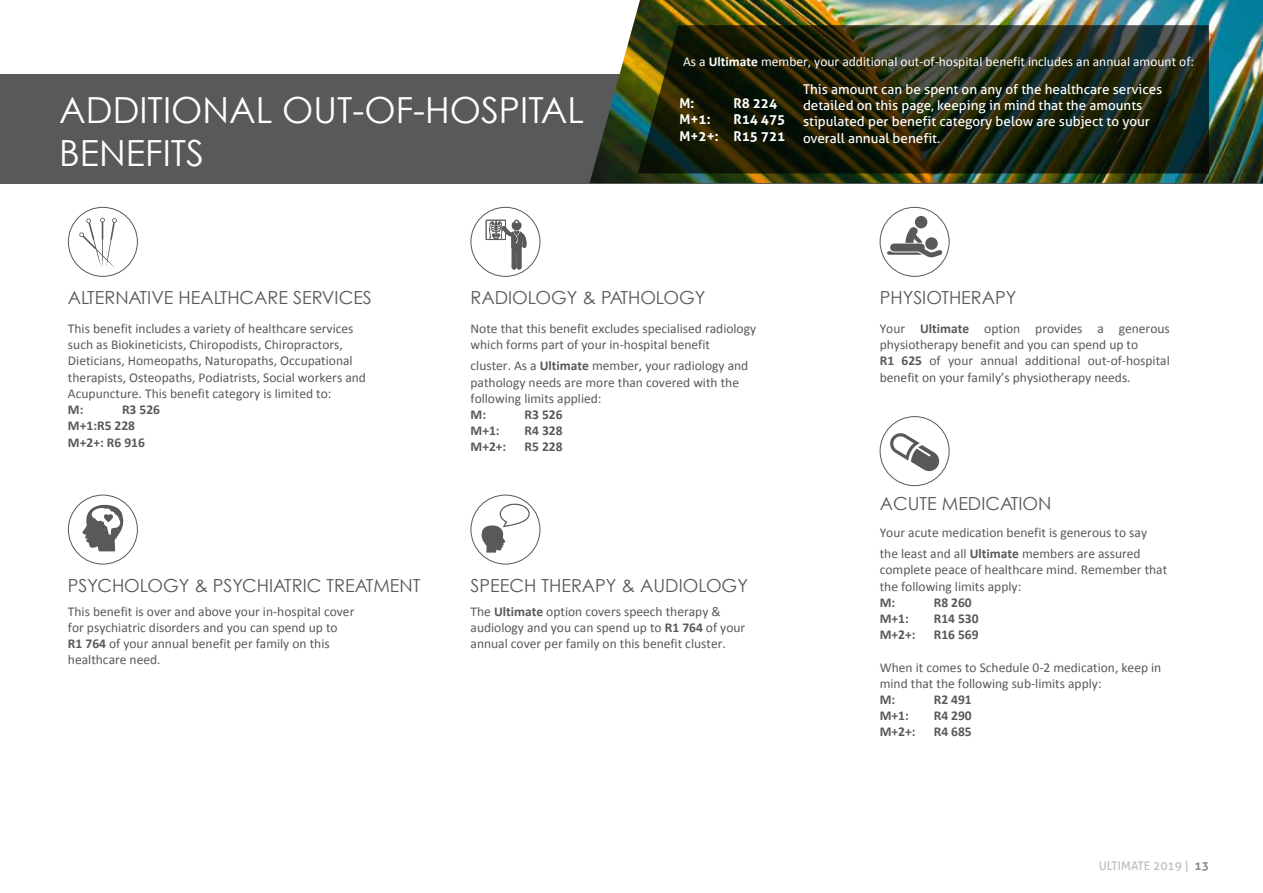
<style>
.page{position:relative;width:1263px;height:893px;background:#fff}
.page>*{position:absolute;margin:0;border:0;box-sizing:border-box;transform-origin:0 0}
.t1{font:36px/43.2px "Century Gothic";color:#fff}
.t2{font:18px "Century Gothic";color:#58595b}
.t3{font:13.5px/16.2px "Calibri";color:#58595b}
.t4{font:13.5px/16.2px "Aller";color:#fff}
.t5{font:700 13.5px/16.2px "Calibri";color:#58595b}
.t6{font:13.5px "Calibri";color:#fff}
.t7{font:700 13.5px/16.2px "Aller";color:#fff;text-align:right}
.t8{font:12px "Aller";color:#bdbbbb}
.s1{font-weight:700}
.s2{font-weight:700;color:#8d8a8c}
</style>
<div class="page">
<div style="left:0;top:0;width:1263px;height:183px;background:#58595b"></div>
<div style="left:0;top:0;width:1263px;height:74px;background:#fff"></div>
<div style="left:880px;top:207px;width:69px;height:70px;border:1px solid #58595b;border-radius:50%"></div>
<div style="left:915px;top:216px;width:12px;height:12px;background:#58595b;border-radius:50%"></div>
<svg style="left:887px;top:227px;width:55px;height:30px"></svg>
<div style="left:68px;top:207px;width:70px;height:70px;border:1px solid #58595b;border-radius:50%"></div>
<svg style="left:79px;top:218px;width:38px;height:51px"></svg>
<div style="left:68px;top:495px;width:70px;height:69px;border:1px solid #58595b;border-radius:50%"></div>
<svg style="left:81px;top:503px;width:44px;height:48px"></svg>
<div style="left:471px;top:207px;width:69px;height:70px;background:#fff;border:1px solid #58595b;border-radius:50%"></div>
<svg style="left:486px;top:220px;width:41px;height:50px"></svg>
<div style="left:471px;top:495px;width:69px;height:69px;border:1px solid #58595b;border-radius:50%"></div>
<svg style="left:481px;top:504px;width:49px;height:49px"></svg>
<div style="left:880px;top:416px;width:69px;height:70px;border:1px solid #58595b;border-radius:50%"></div>
<svg style="left:890px;top:433px;width:50px;height:38px"></svg>
<img style="left:590px;top:0;width:673px;height:183px">
<svg style="left:638px;top:25px;width:571px;height:148px;background:#212711"></svg>
<h1 class="t1" style="left:59px;top:88px;width:526px">ADDITIONAL OUT-OF-HOSPITAL<br>BENEFITS</h1>
<p class="t6" style="left:683px;top:53px;width:512px">As a <span class="s1">Ultimate</span> member, your additional out-of-hospital benefit includes an annual amount of:</p>
<p class="t7" style="left:679px;top:95px;width:16px">M:</p>
<p class="t7" style="left:733px;top:95px;width:45px">R8 224</p>
<p class="t7" style="left:679px;top:111px;width:33px">M+1:</p>
<p class="t4" style="left:803px;top:81px;width:361px">This amount can be spent on any of the healthcare services detailed on this page, keeping in mind that the amounts stipulated per benefit category below are subject to your overall annual benefit.</p>
<p class="t7" style="left:679px;top:111px;width:107px">R14 475<br>M+2+: R15 721</p>
<h2 class="t2" style="left:68px;top:287px;width:305px">ALTERNATIVE HEALTHCARE SERVICES</h2>
<p class="t3" style="left:68px;top:321px;width:299px">This benefit includes a variety of healthcare services such as Biokineticists, Chiropodists, Chiropractors, Dieticians, Homeopaths, Naturopaths, Occupational therapists, Osteopaths, Podiatrists, Social workers and Acupuncture. This benefit category is limited to:</p>
<p class="t5" style="left:68px;top:401px;width:17px">M:</p>
<p class="t5" style="left:68px;top:401px;width:94px;text-indent:54px">R3 526<br>M+1:R5 228<br>M+2+: R6 916</p>
<h2 class="t2" style="left:471px;top:287px;width:237px">RADIOLOGY &amp; PATHOLOGY</h2>
<p class="t3" style="left:471px;top:321px;width:287px">Note that this benefit excludes specialised radiology which forms part of your in-hospital benefit</p>
<p class="t3" style="left:471px;top:358px;width:279px">cluster. As a <span class="s1">Ultimate</span> member, your radiology and pathology needs are more than covered with the following limits applied:</p>
<p class="t5" style="left:471px;top:406px;width:17px">M:</p>
<p class="t5" style="left:525px;top:406px;width:40px">R3 526</p>
<p class="t5" style="left:471px;top:422px;width:31px">M+1:</p>
<p class="t5" style="left:525px;top:422px;width:40px">R4 328</p>
<p class="t5" style="left:471px;top:439px;width:37px">M+2+:</p>
<p class="t5" style="left:525px;top:439px;width:40px">R5 228</p>
<h2 class="t2" style="left:68px;top:575px;width:354px">PSYCHOLOGY &amp; PSYCHIATRIC TREATMENT</h2>
<p class="t3" style="left:68px;top:603px;width:288px">This benefit is over and above your in-hospital cover for psychiatric disorders and you can spend up to <span class="s1">R1 764</span> of your annual benefit per family on this healthcare need.</p>
<h2 class="t2" style="left:471px;top:575px;width:279px">SPEECH THERAPY &amp; AUDIOLOGY</h2>
<p class="t3" style="left:471px;top:603px;width:276px">The <span class="s1">Ultimate</span> option covers speech therapy &amp; audiology and you can spend up to <span class="s1">R1 764</span> of your annual cover per family on this benefit cluster.</p>
<h2 class="t2" style="left:880px;top:287px;width:138px">PHYSIOTHERAPY</h2>
<p class="t3" style="left:880px;top:321px;width:292px">Your <span class="s1">Ultimate</span> option provides a generous physiotherapy benefit and you can spend up to<br><span class="s1">R1 625</span> of your annual additional out-of-hospital benefit on your family’s physiotherapy needs.</p>
<h2 class="t2" style="left:880px;top:492px;width:173px">ACUTE MEDICATION</h2>
<p class="t3" style="left:880px;top:522px;width:269px;line-height:21px">Your acute medication benefit is generous to say the least and all <span class="s1">Ultimate</span> members are assured</p>
<p class="t3" style="left:880px;top:562px;width:289px">complete peace of healthcare mind. Remember that the following limits apply:</p>
<p class="t5" style="left:880px;top:594px;width:17px">M:</p>
<p class="t5" style="left:934px;top:594px;width:40px">R8 260</p>
<p class="t5" style="left:880px;top:610px;width:31px">M+1:</p>
<p class="t5" style="left:934px;top:610px;width:46px">R14 530</p>
<p class="t5" style="left:880px;top:627px;width:37px">M+2+:</p>
<p class="t5" style="left:934px;top:627px;width:46px">R16 569</p>
<p class="t3" style="left:880px;top:659px;width:283px">When it comes to Schedule 0-2 medication, keep in mind that the following sub-limits apply:</p>
<p class="t5" style="left:880px;top:691px;width:17px">M:</p>
<p class="t5" style="left:934px;top:691px;width:40px">R2 491</p>
<p class="t5" style="left:880px;top:708px;width:31px">M+1:</p>
<p class="t5" style="left:934px;top:708px;width:40px">R4 290</p>
<p class="t5" style="left:880px;top:724px;width:37px">M+2+:</p>
<p class="t5" style="left:934px;top:724px;width:40px">R4 685</p>
<p class="t8" style="left:1099px;top:858px;width:112px">ULTIMATE 2019 | <span class="s2">13</span></p>
</div>
